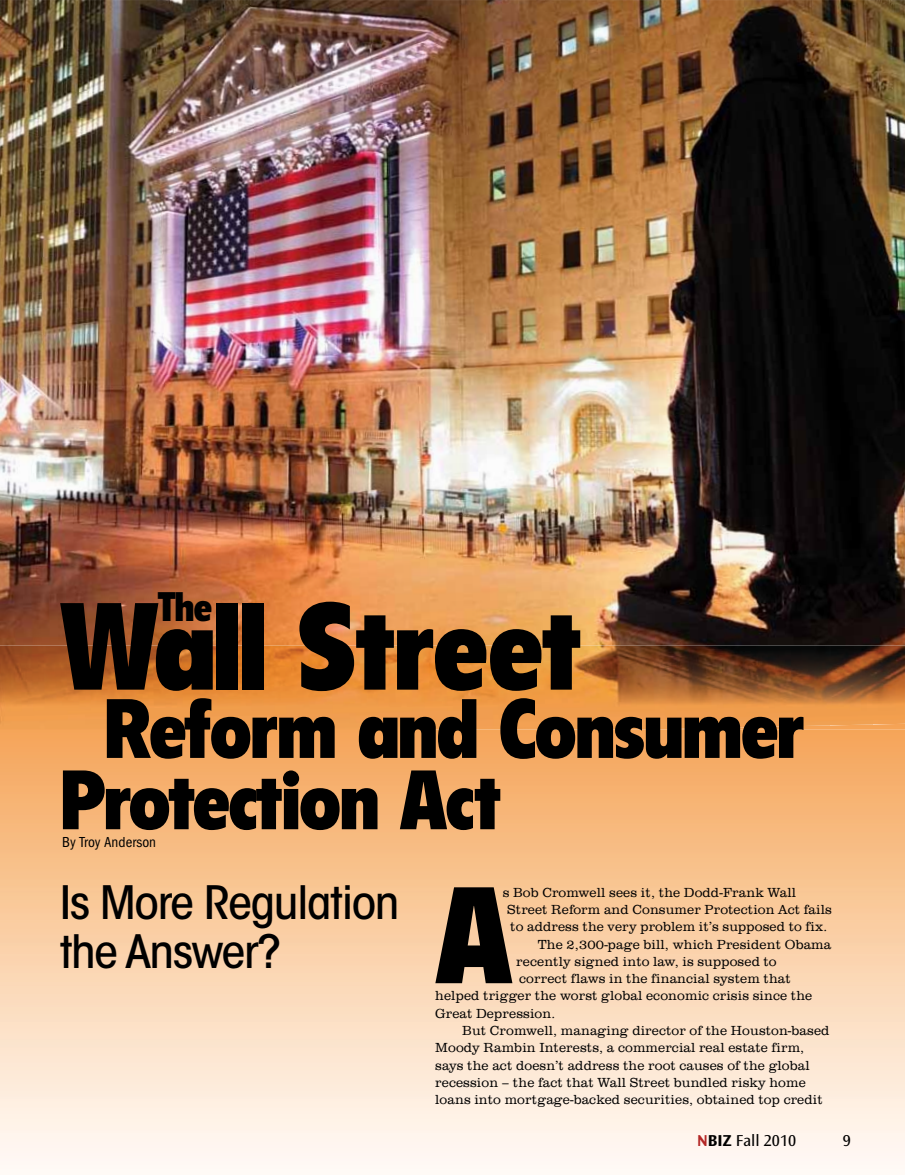
<style>
.page{position:relative;width:905px;height:1175px;background:#fff}
.page>*{position:absolute;margin:0;border:0;box-sizing:border-box;transform-origin:0 0}
.t1{font:900 condensed 134.7px "Flyer LT Std";color:#000}
.t2{font:900 condensed 121.5px "Flyer LT Std";letter-spacing:-.01em;color:#000}
.t3{font:900 condensed 82.5px/71.2px "Flyer LT Std";letter-spacing:-.03em;color:#000}
.t4{font:500 condensed 45.75px/48.4px "ITC Avant Garde Std";letter-spacing:-.03em;color:#000;scale:1.09 1}
.t5{font:900 condensed 40.5px "Flyer LT Std";color:#000}
.t6{font:16.5px "Ocean Sans Std";color:#000}
.t7{font:condensed 15px "Franklin Gothic";color:#000}
.t8{font:300 13.5px "URW Clarendon TCE";letter-spacing:.01em;color:#000}
.s1{font-weight:700;color:#b32625}
.s2{font-weight:700}
</style>
<div class="page">
<img style="left:0;top:0;width:904px;height:645px">
<img style="left:0;top:645px;width:904px;height:520px">
<img style="left:652px;top:645px;width:252px;height:84px">
<h3 class="t5" style="left:158px;top:583px;width:56px">The</h3>
<h2 class="t2" style="left:60px;top:575px;width:522px">Wall Street</h2>
<h3 class="t3" style="left:60px;top:693px;width:745px;text-indent:44px">Reform and Consumer<br>Protection Act</h3>
<p class="t7" style="left:62px;top:833px;width:96px">By Troy Anderson</p>
<h3 class="t4" style="left:60px;top:878px;width:313px">Is More Regulation the Answer?</h3>
<h1 class="t1" style="left:435px;top:856px;width:79px">A</h1>
<p class="t8" style="left:502px;top:884px;width:295px">s Bob Cromwell sees it, the Dodd-Frank Wall</p>
<p class="t8" style="left:507px;top:902px;width:326px">Street Reform and Consumer Protection Act fails</p>
<p class="t8" style="left:510px;top:919px;width:318px">to address the very problem it’s supposed to fix.</p>
<p class="t8" style="left:538px;top:936px;width:295px">The 2,300-page bill, which President Obama</p>
<p class="t8" style="left:516px;top:954px;width:262px">recently signed into law, is supposed to</p>
<p class="t8" style="left:519px;top:971px;width:273px">correct flaws in the financial system that</p>
<p class="t8" style="left:435px;top:988px;width:378px">helped trigger the worst global economic crisis since the</p>
<p class="t8" style="left:435px;top:1005px;width:121px">Great Depression.</p>
<p class="t8" style="left:462px;top:1023px;width:369px">But Cromwell, managing director of the Houston-based</p>
<p class="t8" style="left:435px;top:1040px;width:370px">Moody Rambin Interests, a commercial real estate firm,</p>
<p class="t8" style="left:435px;top:1057px;width:376px">says the act doesn’t address the root causes of the global</p>
<p class="t8" style="left:435px;top:1074px;width:372px">recession – the fact that Wall Street bundled risky home</p>
<p class="t8" style="left:435px;top:1092px;width:389px">loans into mortgage-backed securities, obtained top credit</p>
<p class="t6" style="left:697px;top:1131px;width:100px"><span class="s1">N</span><span class="s2">BIZ</span> Fall 2010</p>
<p class="t6" style="left:842px;top:1131px;width:10px">9</p>
</div>
